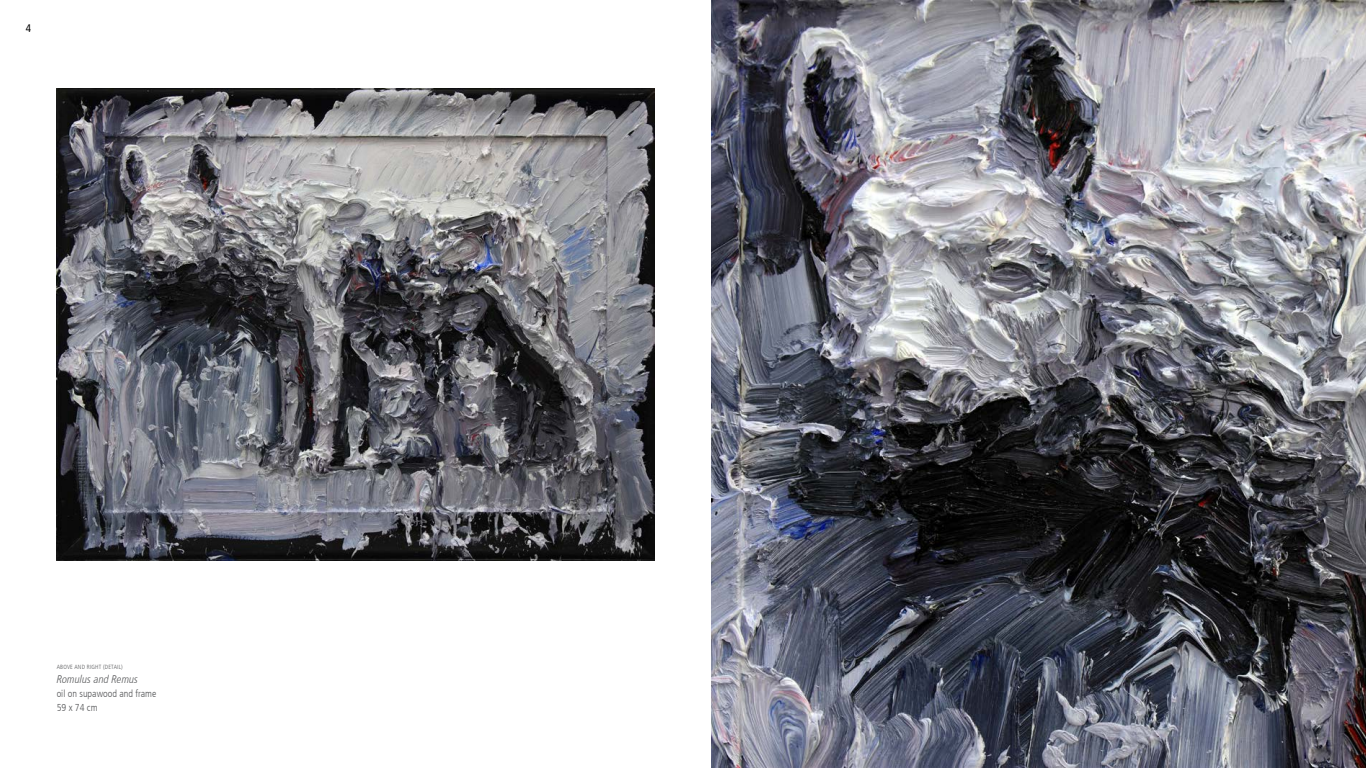
<style>
.page{position:relative;width:1366px;height:768px;background:#fff}
.page>*{position:absolute;margin:0;border:0;box-sizing:border-box;transform-origin:0 0}
.t1{font:italic 300 condensed 11px "Frutiger LT Com";color:#58595b}
.t2{font:condensed 11px "Frutiger LT Com";color:#000}
.t3{font:300 condensed 10px/14px "Frutiger LT Com";color:#58595b}
.t4{font:300 condensed 6px "Frutiger LT Com";letter-spacing:.03em;color:#58595b}
</style>
<div class="page">
<img style="left:57px;top:89px;width:598px;height:471px">
<img style="left:711px;top:0;width:655px;height:768px">
<p class="t2" style="left:26px;top:22px;width:7px">4</p>
<p class="t4" style="left:57px;top:664px;width:68px">ABOVE AND RIGHT (DETAIL)</p>
<p class="t1" style="left:57px;top:673px;width:83px">Romulus and Remus</p>
<p class="t3" style="left:57px;top:687px;width:101px">oil on supawood and frame<br>59 x 74 cm</p>
</div>
